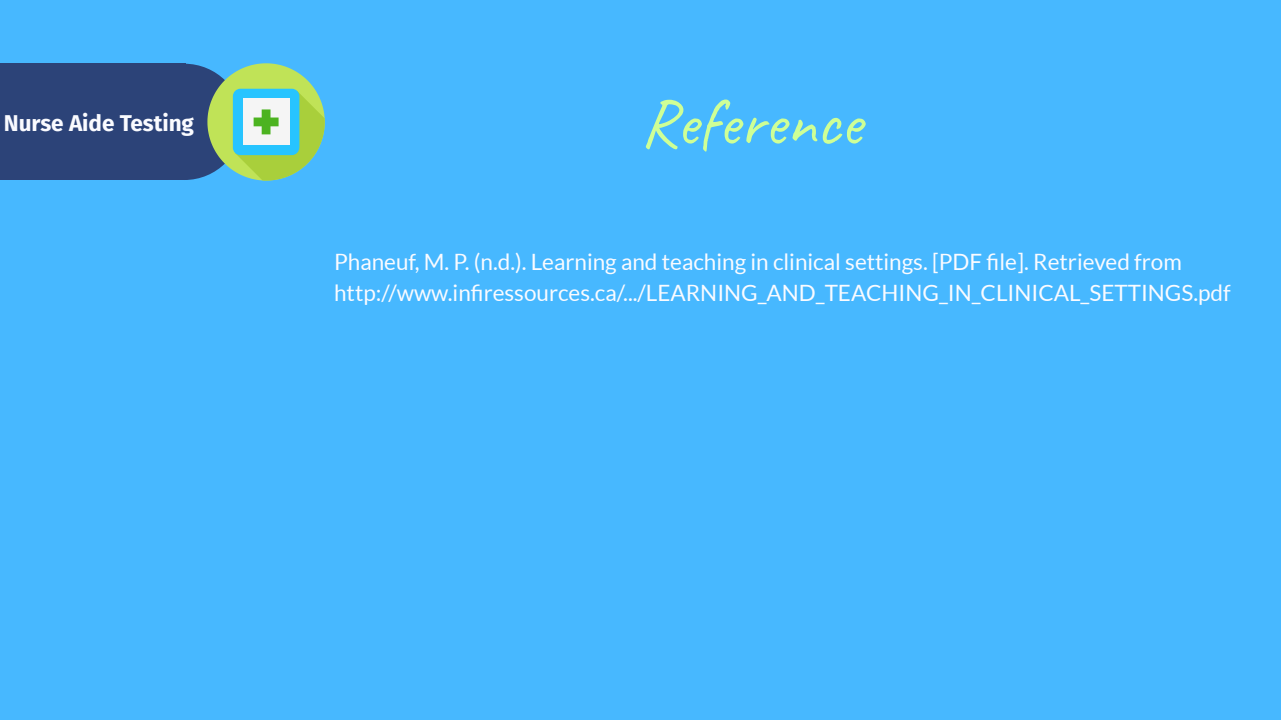
<style>
.page{position:relative;width:1281px;height:720px;background:#fff}
.page>*{position:absolute;margin:0;border:0;box-sizing:border-box;transform-origin:0 0}
.t1{font:67.5px "Caveat";color:#ceff96}
.t2{font:22.5px/31px "Lato";color:#fafbff}
.t3{font:700 22.5px "Fira Sans";color:#fafbff}
</style>
<div class="page">
<div style="left:0;top:0;width:1280px;height:720px;background:#47b8ff"></div>
<div style="left:0;top:64px;width:182px;height:116px;background:#2c4378"></div>
<div style="left:180px;top:64px;width:6px;height:116px;background:#2c4378"></div>
<svg style="left:184px;top:63px;width:141px;height:118px"></svg>
<p class="t3" style="left:4px;top:105px;width:192px">Nurse Aide Testing</p>
<h1 class="t1" style="left:643px;top:80px;width:220px">Reference</h1>
<p class="t2" style="left:334px;top:247px;width:897px">Phaneuf, M. P. (n.d.). Learning and teaching in clinical settings. [PDF file]. Retrieved from http://www.infiressources.ca/.../LEARNING_AND_TEACHING_IN_CLINICAL_SETTINGS.pdf</p>
</div>
